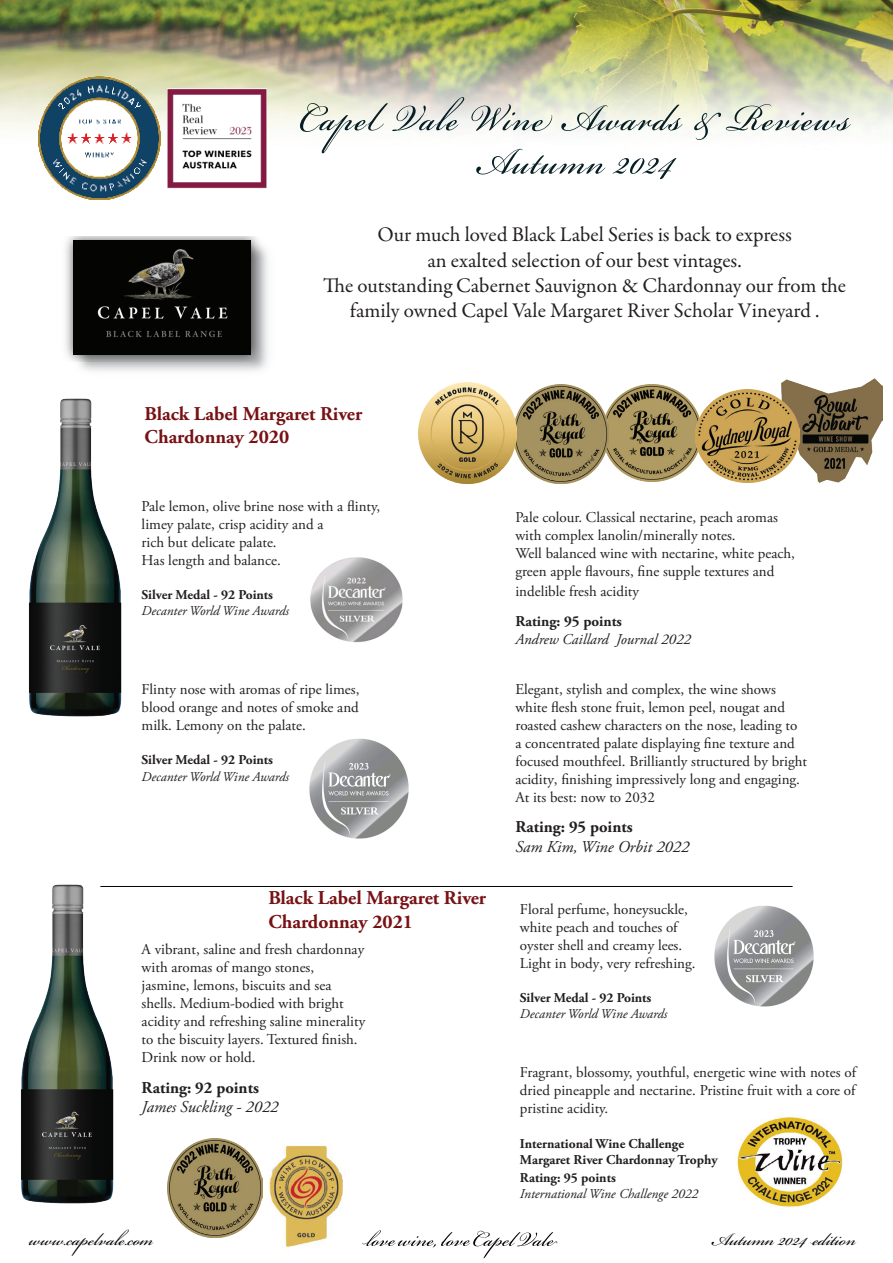
<style>
.page{position:relative;width:893px;height:1263px;background:#fff}
.page>*{position:absolute;margin:0;border:0;box-sizing:border-box;transform-origin:0 0}
.t1{font:57.75px/43.5px "Bickham Script Pro";letter-spacing:.025em;color:#051f24;text-align:center;scale:.91 1}
.t2{font:27px "Bickham Script Pro";color:#040503}
.t3{font:21px/25.2px "Garamond Premr Pro";color:#231f20;text-align:center}
.t4{font:700 19.5px/23.4px "Adobe Garamond Pro";color:#771114}
.t5{font:italic 16.5px "Adobe Garamond Pro";color:#231f20}
.t6{font:700 16.5px "Adobe Garamond Pro";color:#231f20}
.t7{font:15px/18px "Adobe Garamond Pro";color:#231f20}
.t8{font:italic 15px "Adobe Garamond Pro";color:#231f20}
.t9{font:700 15px "Adobe Garamond Pro";color:#231f20}
.t10{font:700 13.5px/16.2px "Adobe Garamond Pro";color:#231f20}
.t11{font:italic 13.5px "Adobe Garamond Pro";color:#231f20}
</style>
<div class="page">
<img style="left:0;top:0;width:893px;height:189px">
<svg style="left:362px;top:1230px;width:195px;height:28px"></svg>
<img style="left:28px;top:398px;width:94px;height:319px">
<img style="left:608px;top:385px;width:88px;height:97px">
<img style="left:781px;top:378px;width:101px;height:104px">
<img style="left:696px;top:389px;width:103px;height:93px">
<img style="left:310px;top:557px;width:93px;height:86px">
<img style="left:517px;top:384px;width:91px;height:99px">
<img style="left:419px;top:383px;width:98px;height:100px">
<div style="left:67px;top:239px;width:212px;height:140px;background:#939598;opacity:.75"></div>
<img style="left:65px;top:236px;width:202px;height:125px">
<img style="left:74px;top:241px;width:177px;height:113px">
<hr style="left:100px;top:886px;width:693px;height:1px;background:#040503">
<img style="left:20px;top:885px;width:94px;height:319px">
<img style="left:167px;top:1138px;width:96px;height:99px">
<img style="left:714px;top:905px;width:100px;height:102px">
<img style="left:309px;top:738px;width:100px;height:101px">
<img style="left:269px;top:1145px;width:73px;height:103px">
<img style="left:737px;top:1117px;width:106px;height:90px">
<img style="left:38px;top:77px;width:123px;height:122px">
<img style="left:168px;top:88px;width:99px;height:100px">
<h1 class="t1" style="left:299px;top:88px;width:607px">Capel Vale Wine Awards &amp; Reviews<br>Autumn 2024</h1>
<h3 class="t3" style="left:323px;top:223px;width:525px">Our much loved Black Label Series is back to express<br>an exalted selection of our best vintages.<br>The outstanding Cabernet Sauvignon &amp; Chardonnay our from the family owned Capel Vale Margaret River Scholar Vineyard .</h3>
<h3 class="t4" style="left:145px;top:403px;width:219px">Black Label Margaret River<br>Chardonnay 2020</h3>
<p class="t7" style="left:142px;top:497px;width:240px">Pale lemon, olive brine nose with a flinty, limey palate, crisp acidity and a<br>rich but delicate palate.<br>Has length and balance.</p>
<p class="t10" style="left:142px;top:587px;width:133px">Silver Medal - 92 Points</p>
<p class="t11" style="left:142px;top:603px;width:149px">Decanter World Wine Awards</p>
<p class="t7" style="left:142px;top:681px;width:219px;text-align:justify">Flinty nose with aromas of ripe limes, blood orange and notes of smoke and milk. Lemony on the palate.</p>
<p class="t10" style="left:142px;top:752px;width:133px">Silver Medal - 92 Points</p>
<p class="t11" style="left:142px;top:768px;width:149px">Decanter World Wine Awards</p>
<h3 class="t4" style="left:268px;top:886px;width:219px">Black Label Margaret River<br>Chardonnay 2021</h3>
<p class="t7" style="left:142px;top:941px;width:225px">A vibrant, saline and fresh chardonnay with aromas of mango stones, jasmine, lemons, biscuits and sea shells. Medium-bodied with bright acidity and refreshing saline minerality to the biscuity layers. Textured finish.<br>Drink now or hold.</p>
<p class="t6" style="left:142px;top:1078px;width:119px">Rating: 92 points</p>
<p class="t5" style="left:142px;top:1097px;width:138px">James Suckling - 2022</p>
<p class="t7" style="left:515px;top:509px;width:281px">Pale colour. Classical nectarine, peach aromas with complex lanolin/minerally notes.<br>Well balanced wine with nectarine, white peach, green apple flavours, fine supple textures and</p>
<p class="t7" style="left:515px;top:583px;width:125px">indelible fresh acidity</p>
<p class="t9" style="left:515px;top:613px;width:108px">Rating: 95 points</p>
<p class="t8" style="left:515px;top:630px;width:177px">Andrew Caillard Journal 2022</p>
<p class="t7" style="left:515px;top:681px;width:293px">Elegant, stylish and complex, the wine shows white flesh stone fruit, lemon peel, nougat and roasted cashew characters on the nose, leading to a concentrated palate displaying fine texture and focused mouthfeel. Brilliantly structured by bright acidity, finishing impressively long and engaging.<br>At its best: now to 2032</p>
<p class="t6" style="left:515px;top:818px;width:119px">Rating: 95 points</p>
<p class="t5" style="left:515px;top:837px;width:175px">Sam Kim, Wine Orbit 2022</p>
<p class="t7" style="left:520px;top:900px;width:177px">Floral perfume, honeysuckle, white peach and touches of oyster shell and creamy lees.<br>Light in body, very refreshing.</p>
<p class="t10" style="left:520px;top:990px;width:133px">Silver Medal - 92 Points</p>
<p class="t11" style="left:520px;top:1006px;width:149px">Decanter World Wine Awards</p>
<p class="t7" style="left:520px;top:1064px;width:338px;text-align:justify">Fragrant, blossomy, youthful, energetic wine with notes of dried pineapple and nectarine. Pristine fruit with a core of pristine acidity.</p>
<p class="t10" style="left:520px;top:1135px;width:199px">International Wine Challenge<br>Margaret River Chardonnay Trophy</p>
<p class="t10" style="left:520px;top:1170px;width:97px">Rating: 95 points</p>
<p class="t11" style="left:520px;top:1185px;width:180px">International Wine Challenge 2022</p>
<h2 class="t2" style="left:29px;top:1220px;width:126px">www.capelvale.com</h2>
<h2 class="t2" style="left:711px;top:1220px;width:145px">Autumn 2024 edition</h2>
</div>
